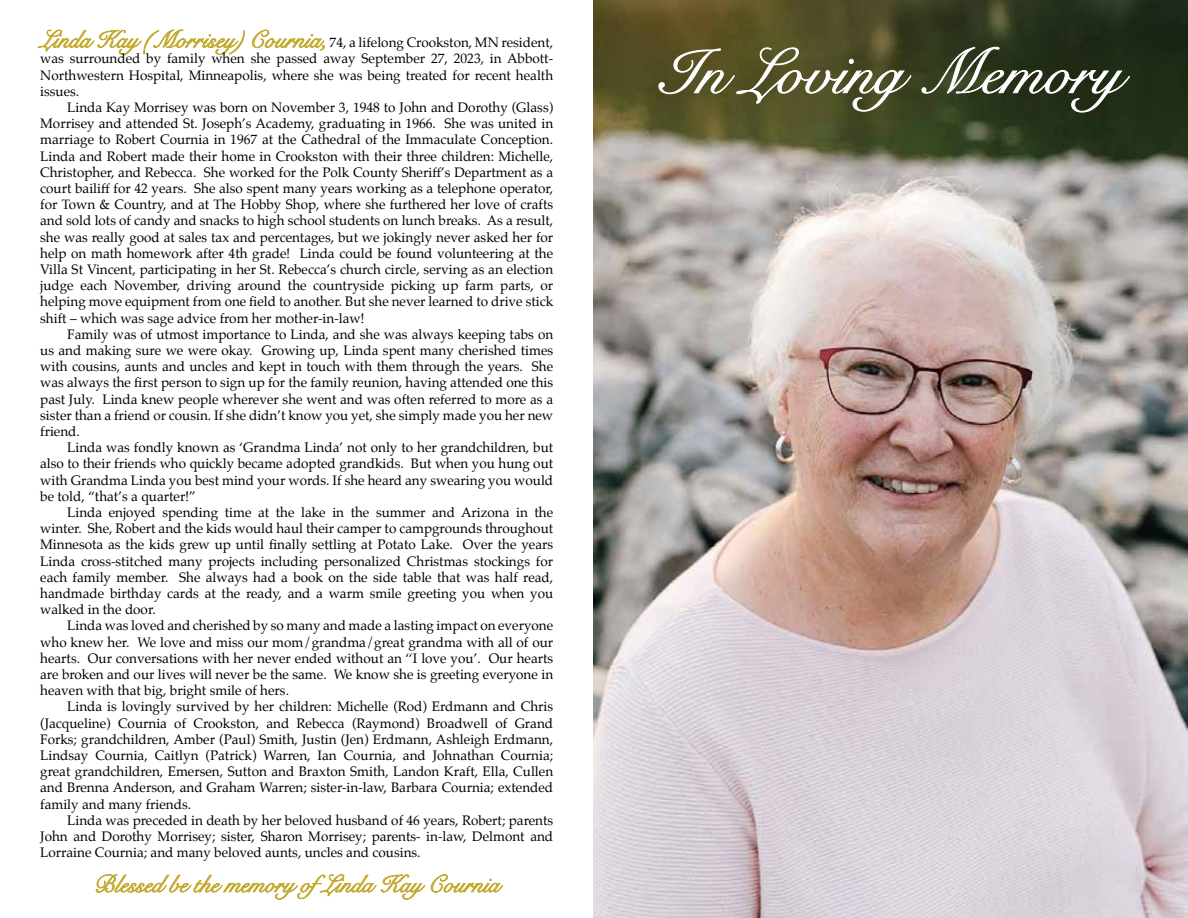
<style>
.page{position:relative;width:1188px;height:918px;background:#fff}
.page>*{position:absolute;margin:0;border:0;box-sizing:border-box;transform-origin:0 0}
.t1{font:63px "Snell Roundhand";color:#fff}
.t2{font:24px "Snell Roundhand";color:#c4aa2e}
.t3{font:13.5px/16.2px "Palatino";color:#000;text-align:justify}
.s1{font-family:"Snell Roundhand";font-size:24px;color:#c4aa2e}
</style>
<div class="page">
<img style="left:594px;top:0;width:594px;height:918px">
<svg style="left:38px;top:29px;width:207px;height:26px"></svg>
<svg style="left:252px;top:30px;width:73px;height:21px"></svg>
<svg style="left:658px;top:47px;width:254px;height:65px;background:#62613b"></svg>
<svg style="left:921px;top:46px;width:210px;height:67px;background:#3e4831"></svg>
<svg style="left:96px;top:874px;width:329px;height:26px"></svg>
<svg style="left:431px;top:874px;width:72px;height:19px"></svg>
<p class="t3" style="left:40px;top:34px;width:514px"><span class="s1">Linda Kay (Morrisey) Cournia,</span> 74, a lifelong Crookston, MN resident, was surrounded by family when she passed away September 27, 2023, in Abbott-Northwestern Hospital, Minneapolis, where she was being treated for recent health issues.</p>
<p class="t3" style="left:40px;top:99px;width:515px;text-indent:27px">Linda Kay Morrisey was born on November 3, 1948 to John and Dorothy (Glass)<br>Morrisey and attended St. Joseph’s Academy, graduating in 1966. She was united in marriage to Robert Cournia in 1967 at the Cathedral of the Immaculate Conception.<br>Linda and Robert made their home in Crookston with their three children: Michelle, Christopher, and Rebecca. She worked for the Polk County Sheriff’s Department as a court bailiff for 42 years. She also spent many years working as a telephone operator, for Town &amp; Country, and at The Hobby Shop, where she furthered her love of crafts and sold lots of candy and snacks to high school students on lunch breaks. As a result, she was really good at sales tax and percentages, but we jokingly never asked her for help on math homework after 4th grade! Linda could be found volunteering at the Villa St Vincent, participating in her St. Rebecca’s church circle, serving as an election judge each November, driving around the countryside picking up farm parts, or helping move equipment from one field to another. But she never learned to drive stick shift – which was sage advice from her mother-in-law!</p>
<p class="t3" style="left:40px;top:326px;width:515px;text-indent:27px">Family was of utmost importance to Linda, and she was always keeping tabs on us and making sure we were okay. Growing up, Linda spent many cherished times with cousins, aunts and uncles and kept in touch with them through the years. She was always the first person to sign up for the family reunion, having attended one this past July. Linda knew people wherever she went and was often referred to more as a sister than a friend or cousin. If she didn’t know you yet, she simply made you her new friend.</p>
<p class="t3" style="left:40px;top:439px;width:515px;text-indent:27px">Linda was fondly known as ‘Grandma Linda’ not only to her grandchildren, but also to their friends who quickly became adopted grandkids. But when you hung out with Grandma Linda you best mind your words. If she heard any swearing you would be told, “that’s a quarter!”</p>
<p class="t3" style="left:40px;top:504px;width:515px;text-indent:27px">Linda enjoyed spending time at the lake in the summer and Arizona in the winter. She, Robert and the kids would haul their camper to campgrounds throughout Minnesota as the kids grew up until finally settling at Potato Lake. Over the years Linda cross-stitched many projects including personalized Christmas stockings for each family member. She always had a book on the side table that was half read, handmade birthday cards at the ready, and a warm smile greeting you when you walked in the door.</p>
<p class="t3" style="left:40px;top:618px;width:515px;text-indent:27px">Linda was loved and cherished by so many and made a lasting impact on everyone who knew her. We love and miss our mom/grandma/great grandma with all of our hearts. Our conversations with her never ended without an ‘‘I love you’. Our hearts are broken and our lives will never be the same. We know she is greeting everyone in heaven with that big, bright smile of hers.</p>
<p class="t3" style="left:40px;top:699px;width:515px;text-indent:27px">Linda is lovingly survived by her children: Michelle (Rod) Erdmann and Chris (Jacqueline) Cournia of Crookston, and Rebecca (Raymond) Broadwell of Grand Forks; grandchildren, Amber (Paul) Smith, Justin (Jen) Erdmann, Ashleigh Erdmann, Lindsay Cournia, Caitlyn (Patrick) Warren, Ian Cournia, and Johnathan Cournia; great grandchildren, Emersen, Sutton and Braxton Smith, Landon Kraft, Ella, Cullen and Brenna Anderson, and Graham Warren; sister-in-law, Barbara Cournia; extended family and many friends.</p>
<p class="t3" style="left:40px;top:812px;width:514px;text-indent:27px">Linda was preceded in death by her beloved husband of 46 years, Robert; parents John and Dorothy Morrisey; sister, Sharon Morrisey; parents- in-law, Delmont and Lorraine Cournia; and many beloved aunts, uncles and cousins.</p>
<h2 class="t2" style="left:94px;top:867px;width:407px">Blessed be the memory ofLinda Kay Cournia</h2>
<h1 class="t1" style="left:660px;top:27px;width:463px">In Loving Memory</h1>
</div>
